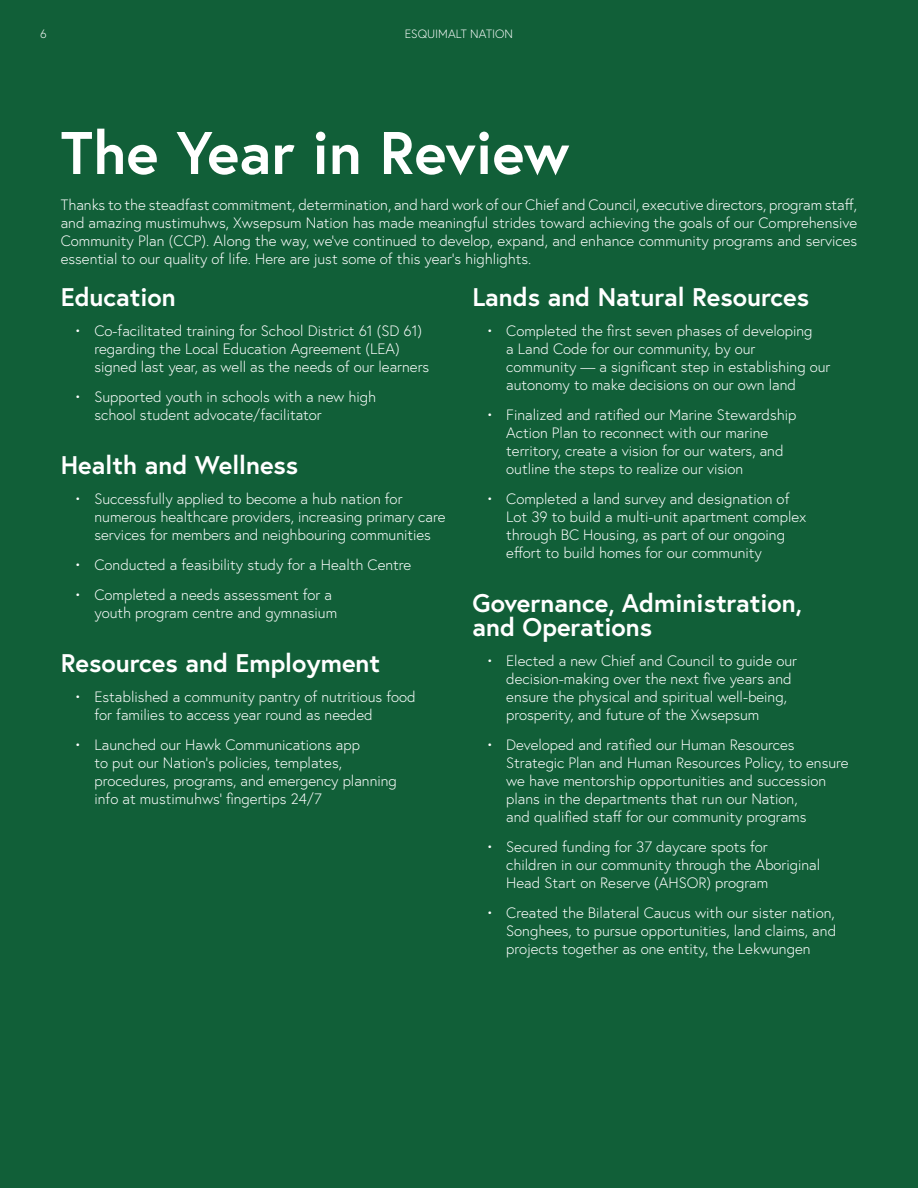
<style>
.page{position:relative;width:918px;height:1188px;background:#115f38}
.page>*{position:absolute;margin:0;border:0;box-sizing:border-box;transform-origin:0 0}
.t1{font:700 60px "Europa";color:#fff}
.t2{font:700 25.5px/24px "Europa";color:#fff}
.t3{font:300 15px/18px "Europa";color:#fff}
.t4{font:300 12px "Europa";color:#fff}
</style>
<div class="page">
<p class="t4" style="left:40px;top:27px;width:8px">6</p>
<p class="t4" style="left:405px;top:27px;width:110px">ESQUIMALT NATION</p>
<h1 class="t1" style="left:61px;top:112px;width:510px">The Year in Review</h1>
<p class="t3" style="left:61px;top:196px;width:798px;text-align:justify">Thanks to the steadfast commitment, determination, and hard work of our Chief and Council, executive directors, program staff, and amazing mustimuhws, Xwsepsum Nation has made meaningful strides toward achieving the goals of our Comprehensive Community Plan (CCP). Along the way, we’ve continued to develop, expand, and enhance community programs and services essential to our quality of life. Here are just some of this year’s highlights.</p>
<h2 class="t2" style="left:472px;top:284px;width:338px">Lands and Natural Resources</h2>
<p class="t3" style="left:506px;top:322px;width:326px;text-indent:-20px">• Completed the first seven phases of developing<br>a Land Code for our community, by our<br>community — a significant step in establishing our autonomy to make decisions on our own land</p>
<p class="t3" style="left:506px;top:406px;width:292px;text-indent:-20px">• Finalized and ratified our Marine Stewardship Action Plan to reconnect with our marine territory, create a vision for our waters, and outline the steps to realize our vision</p>
<p class="t3" style="left:506px;top:490px;width:302px;text-indent:-20px">• Completed a land survey and designation of Lot 39 to build a multi-unit apartment complex through BC Housing, as part of our ongoing effort to build homes for our community</p>
<h2 class="t2" style="left:472px;top:590px;width:331px">Governance, Administration, and Operations</h2>
<p class="t3" style="left:506px;top:652px;width:292px;text-indent:-20px">• Elected a new Chief and Council to guide our decision-making over the next five years and ensure the physical and spiritual well-being, prosperity, and future of the Xwsepsum</p>
<p class="t3" style="left:506px;top:736px;width:344px;text-indent:-20px">• Developed and ratified our Human Resources Strategic Plan and Human Resources Policy, to ensure we have mentorship opportunities and succession plans in the departments that run our Nation,<br>and qualified staff for our community programs</p>
<p class="t3" style="left:506px;top:838px;width:316px;text-indent:-20px">• Secured funding for 37 daycare spots for children in our community through the Aboriginal<br>Head Start on Reserve (AHSOR) program</p>
<p class="t3" style="left:506px;top:904px;width:331px;text-align:justify;text-indent:-20px">• Created the Bilateral Caucus with our sister nation, Songhees, to pursue opportunities, land claims, and projects together as one entity, the Lekwungen</p>
<h2 class="t2" style="left:61px;top:284px;width:117px">Education</h2>
<p class="t3" style="left:94px;top:322px;width:336px;text-indent:-20px">• Co-facilitated training for School District 61 (SD 61) regarding the Local Education Agreement (LEA) signed last year, as well as the needs of our learners</p>
<p class="t3" style="left:94px;top:388px;width:283px;text-indent:-20px">• Supported youth in schools with a new high school student advocate/facilitator</p>
<h2 class="t2" style="left:61px;top:452px;width:239px">Health and Wellness</h2>
<p class="t3" style="left:94px;top:490px;width:352px;text-indent:-20px">• Successfully applied to become a hub nation for numerous healthcare providers, increasing primary care services for members and neighbouring communities</p>
<p class="t3" style="left:74px;top:556px;width:339px">• Conducted a feasibility study for a Health Centre</p>
<p class="t3" style="left:94px;top:586px;width:244px;text-indent:-20px">• Completed a needs assessment for a youth program centre and gymnasium</p>
<h2 class="t2" style="left:61px;top:650px;width:321px">Resources and Employment</h2>
<p class="t3" style="left:94px;top:688px;width:323px;text-indent:-20px">• Established a community pantry of nutritious food for families to access year round as needed</p>
<p class="t3" style="left:94px;top:736px;width:304px;text-indent:-20px">• Launched our Hawk Communications app<br>to put our Nation’s policies, templates, procedures, programs, and emergency planning info at mustimuhws’ fingertips 24/7</p>
</div>
